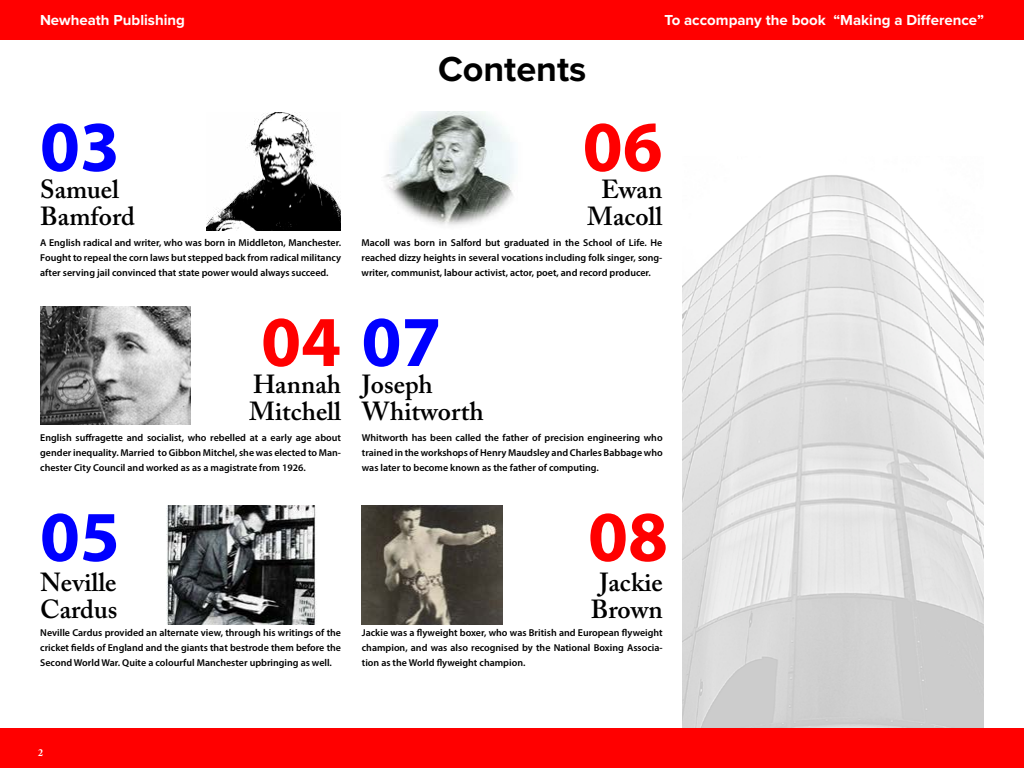
<style>
.page{position:relative;width:1024px;height:768px;background:#fff}
.page>*{position:absolute;margin:0;border:0;box-sizing:border-box;transform-origin:0 0}
.t1{font:700 72px "Myriad Pro";color:#f00}
.t2{font:700 72px "Myriad Pro";color:#00f}
.t3{font:700 36px "Proxima Nova";color:#000}
.t4{font:600 26px/27px "Adobe Caslon Pro";color:#000}
.t5{font:700 15px "Proxima Nova";color:#fff}
.t6{font:600 10px/15px "Myriad Pro";color:#000;text-align:justify}
.t7{font:700 10px "Adobe Caslon Pro";color:#fff}
.s1{color:#00f}
</style>
<div class="page">
<img style="left:166px;top:505px;width:151px;height:119px">
<img style="left:362px;top:506px;width:141px;height:119px">
<img style="left:384px;top:112px;width:130px;height:114px">
<img style="left:207px;top:112px;width:134px;height:119px">
<img style="left:40px;top:306px;width:151px;height:119px">
<img style="left:683px;top:175px;width:301px;height:553px">
<div style="left:0;top:728px;width:1024px;height:40px;background:#f00"></div>
<div style="left:0;top:0;width:1024px;height:40px;background:#f00"></div>
<h3 class="t5" style="left:40px;top:8px;width:147px">Newheath Publishing</h3>
<h3 class="t5" style="left:664px;top:8px;width:321px">To accompany the book “Making a Difference”</h3>
<h1 class="t2" style="left:40px;top:100px;width:81px">03</h1>
<h3 class="t4" style="left:40px;top:175px;width:96px">Samuel<br>Bamford</h3>
<p class="t6" style="left:40px;top:235px;width:302px">A English radical and writer, who was born in Middleton, Manchester.<br>Fought to repeal the corn laws but stepped back from radical militancy after serving jail convinced that state power would always succeed.</p>
<h2 class="t3" style="left:438px;top:42px;width:150px">Contents</h2>
<h1 class="t1" style="left:583px;top:100px;width:81px">06</h1>
<h3 class="t4" style="left:587px;top:175px;width:77px;text-align:center">Ewan<br>Macoll</h3>
<p class="t6" style="left:362px;top:235px;width:302px">Macoll was born in Salford but graduated in the School of Life. He reached dizzy heights in several vocations including folk singer, song&shy;writer, communist, labour activist, actor, poet, and record producer.</p>
<h1 class="t1" style="left:261px;top:295px;width:182px">04 <span class="s1">07</span></h1>
<h3 class="t4" style="left:249px;top:370px;width:93px">Hannah<br>Mitchell</h3>
<p class="t6" style="left:40px;top:430px;width:302px">English suffragette and socialist, who rebelled at a early age about gender inequality. Married to Gibbon Mitchel, she was elected to Man&shy;chester City Council and worked as as a magistrate from 1926.</p>
<h3 class="t4" style="left:362px;top:370px;width:123px">Joseph<br>Whitworth</h3>
<p class="t6" style="left:362px;top:430px;width:302px">Whitworth has been called the father of precision engineering who trained in the workshops of Henry Maudsley and Charles Babbage who was later to become known as the father of computing.</p>
<h1 class="t2" style="left:40px;top:490px;width:81px">05</h1>
<h3 class="t4" style="left:40px;top:569px;width:79px">Neville<br>Cardus</h3>
<p class="t6" style="left:40px;top:625px;width:302px">Neville Cardus provided an alternate view, through his writings of the cricket fields of England and the giants that bestrode them before the Second World War. Quite a colourful Manchester upbringing as well.</p>
<h1 class="t1" style="left:588px;top:490px;width:81px">08</h1>
<h3 class="t4" style="left:591px;top:569px;width:73px;text-align:center">Jackie<br>Brown</h3>
<p class="t6" style="left:362px;top:625px;width:302px">Jackie was a flyweight boxer, who was British and European flyweight champion, and was also recognised by the National Boxing Associa&shy;tion as the World flyweight champion.</p>
<p class="t7" style="left:38px;top:747px;width:6px">2</p>
</div>
